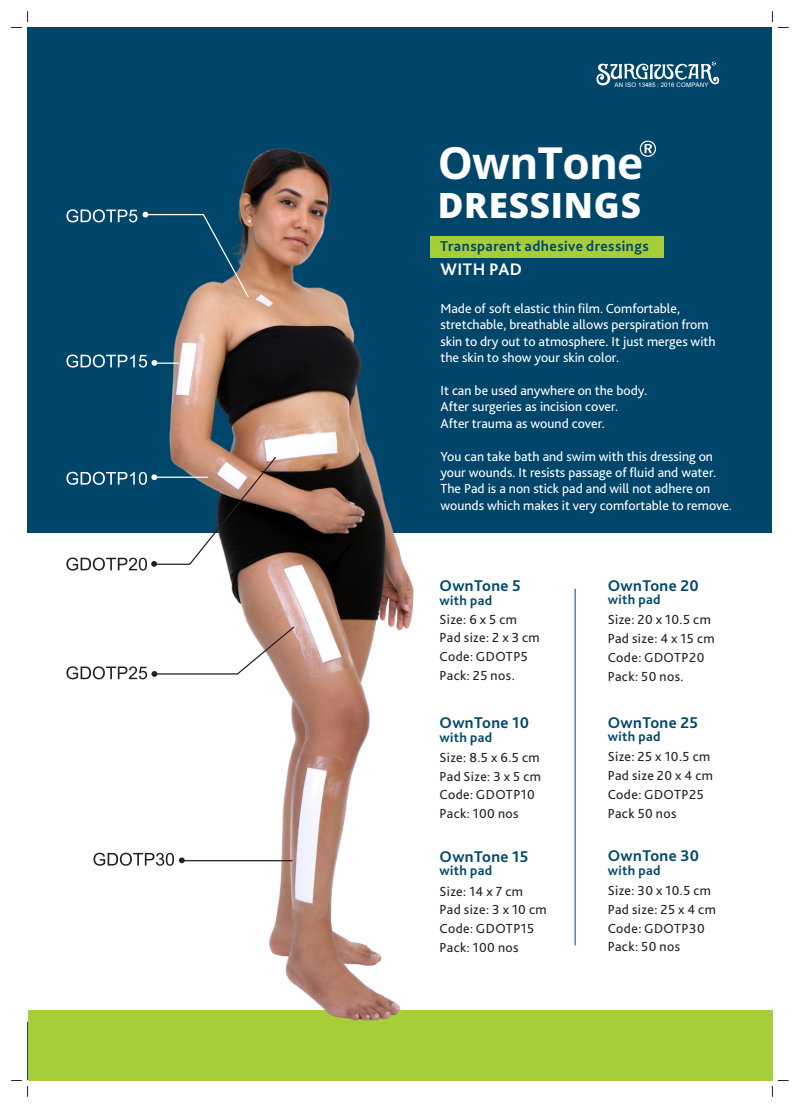
<style>
.page{position:relative;width:800px;height:1108px;background:#fff}
.page>*{position:absolute;margin:0;border:0;box-sizing:border-box;transform-origin:0 0}
.t1{font:700 44.25px "Open Sans";letter-spacing:-.02em;color:#fff}
.t2{font:800 35px "Open Sans";letter-spacing:.025em;color:#fff}
.t3{font:700 17.5px "Bliss 2";letter-spacing:.03em;color:#fff}
.t4{font:700 16.25px "Bliss 2";letter-spacing:.025em;color:#00476b}
.t5{font:700 15px "Bliss 2";letter-spacing:.03em;color:#00466b}
.t6{font:13.75px/16.4px "Bliss 2";color:#fff}
.t7{font:13.75px/18.8px "Bliss 2";letter-spacing:.03em;color:#231f20}
.t8{font:700 13.75px "Bliss 2";letter-spacing:.03em;color:#00476b}
.t9{font:6.25px "Arial";letter-spacing:.015em;color:#fff}
</style>
<div class="page">
<svg style="left:771px;top:11px;width:17px;height:17px"></svg>
<svg style="left:771px;top:1079px;width:17px;height:17px"></svg>
<svg style="left:11px;top:11px;width:17px;height:17px"></svg>
<svg style="left:11px;top:1079px;width:17px;height:17px"></svg>
<div style="left:28px;top:28px;width:743px;height:1052px;background:#00466b"></div>
<div style="left:28px;top:533px;width:743px;height:488px;background:#fff"></div>
<div style="left:28px;top:1009px;width:743px;height:71px;background:#a6ce39"></div>
<img style="left:135px;top:148px;width:308px;height:873px">
<hr style="left:153px;top:362px;width:26px;height:2px;background:#fff">
<hr style="left:180px;top:860px;width:112px;height:1px;background:#231f20">
<svg style="left:66px;top:209px;width:184px;height:90px"></svg>
<svg style="left:66px;top:354px;width:91px;height:13px"></svg>
<svg style="left:66px;top:455px;width:211px;height:115px"></svg>
<svg style="left:66px;top:625px;width:230px;height:54px"></svg>
<svg style="left:93px;top:852px;width:92px;height:13px"></svg>
<hr style="left:574px;top:588px;width:1px;height:357px;background:#00476b">
<div style="left:430px;top:236px;width:233px;height:22px;background:#a6ce39"></div>
<svg style="left:639px;top:141px;width:16px;height:16px"></svg>
<svg style="left:596px;top:62px;width:123px;height:24px"></svg>
<p class="t9" style="left:614px;top:82px;width:96px">AN ISO 13485 : 2016 COMPANY</p>
<h1 class="t1" style="left:437px;top:145px;width:207px">OwnTone</h1>
<h2 class="t2" style="left:437px;top:191px;width:204px">DRESSINGS</h2>
<p class="t5" style="left:440px;top:238px;width:210px">Transparent adhesive dressings</p>
<p class="t3" style="left:440px;top:259px;width:83px">WITH PAD</p>
<p class="t6" style="left:440px;top:300px;width:276px">Made of soft elastic thin film. Comfortable, stretchable, breathable allows perspiration from skin to dry out to atmosphere. It just merges with the skin to show your skin color.</p>
<p class="t6" style="left:440px;top:382px;width:208px">It can be used anywhere on the body.<br>After surgeries as incision cover.<br>After trauma as wound cover.</p>
<p class="t6" style="left:440px;top:448px;width:293px">You can take bath and swim with this dressing on your wounds. It resists passage of fluid and water.<br>The Pad is a non stick pad and will not adhere on wounds which makes it very comfortable to remove.</p>
<p class="t4" style="left:439px;top:576px;width:83px">OwnTone 5</p>
<p class="t8" style="left:439px;top:592px;width:54px">with pad</p>
<p class="t7" style="left:439px;top:609px;width:102px">Size: 6 x 5 cm<br>Pad size: 2 x 3 cm<br>Code: GDOTP5<br>Pack: 25 nos.</p>
<p class="t4" style="left:439px;top:713px;width:91px">OwnTone 10</p>
<p class="t8" style="left:439px;top:729px;width:54px">with pad</p>
<p class="t7" style="left:439px;top:748px;width:103px">Size: 8.5 x 6.5 cm<br>Pad Size: 3 x 5 cm<br>Code: GDOTP10<br>Pack: 100 nos</p>
<p class="t4" style="left:439px;top:847px;width:90px">OwnTone 15</p>
<p class="t8" style="left:439px;top:863px;width:54px">with pad</p>
<p class="t7" style="left:439px;top:881px;width:109px">Size: 14 x 7 cm<br>Pad size: 3 x 10 cm<br>Code: GDOTP15<br>Pack: 100 nos</p>
<p class="t4" style="left:607px;top:576px;width:93px">OwnTone 20</p>
<p class="t8" style="left:607px;top:592px;width:54px">with pad</p>
<p class="t7" style="left:607px;top:610px;width:108px">Size: 20 x 10.5 cm<br>Pad size: 4 x 15 cm<br>Code: GDOTP20<br>Pack: 50 nos.</p>
<p class="t4" style="left:607px;top:713px;width:92px">OwnTone 25</p>
<p class="t8" style="left:607px;top:729px;width:54px">with pad</p>
<p class="t7" style="left:607px;top:747px;width:107px">Size: 25 x 10.5 cm<br>Pad size 20 x 4 cm<br>Code: GDOTP25<br>Pack 50 nos</p>
<p class="t4" style="left:607px;top:846px;width:93px">OwnTone 30</p>
<p class="t8" style="left:607px;top:862px;width:54px">with pad</p>
<p class="t7" style="left:607px;top:881px;width:110px">Size: 30 x 10.5 cm<br>Pad size: 25 x 4 cm<br>Code: GDOTP30<br>Pack: 50 nos</p>
</div>
